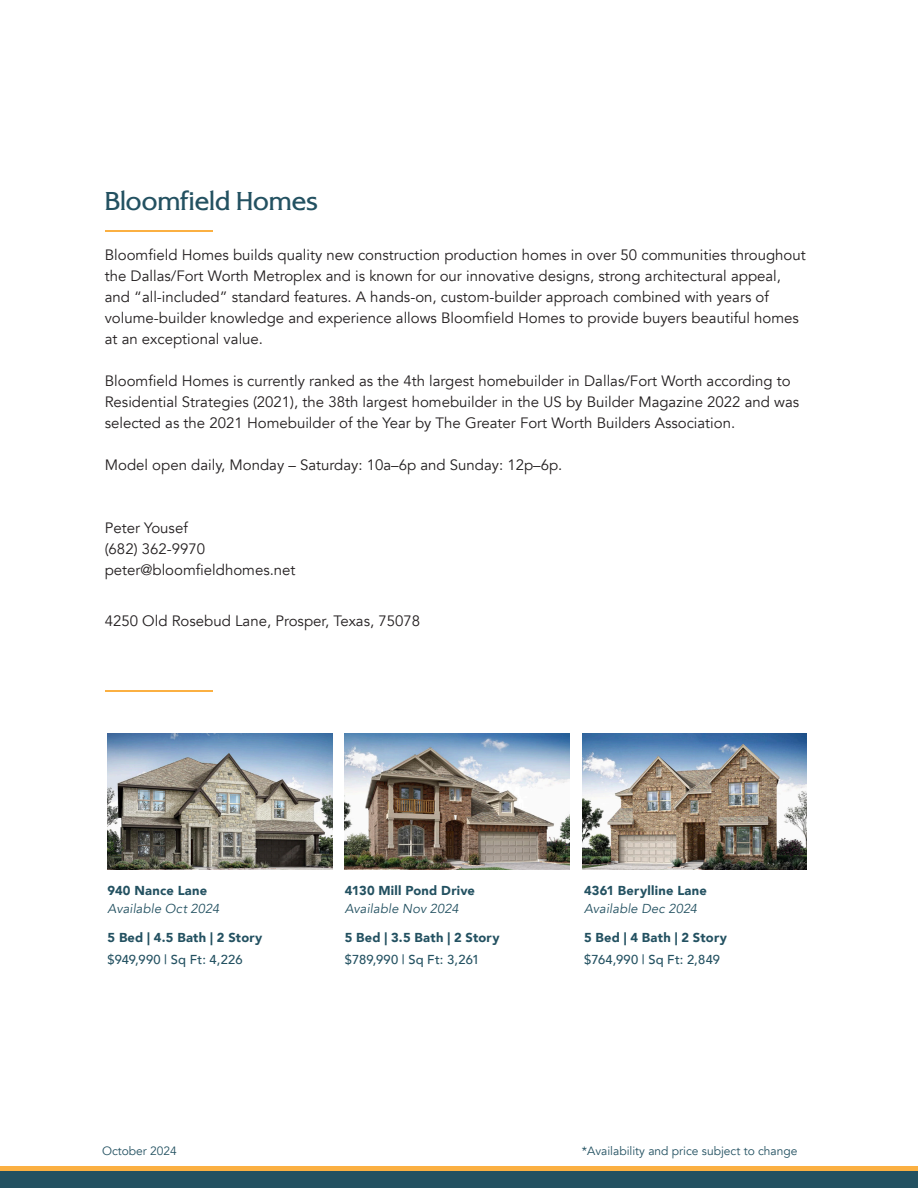
<style>
.page{position:relative;width:918px;height:1188px;background:#fff}
.page>*{position:absolute;margin:0;border:0;box-sizing:border-box;transform-origin:0 0}
.t1{font:500 27px "Alexon RR";color:#235161}
.t2{font:15px "Avenir";color:#231f20}
.t3{font:900 12.9px/22px "Avenir";letter-spacing:.02em;color:#235161}
.t4{font:500 12.9px/22px "Avenir";letter-spacing:.025em;color:#235161}
.t5{font:italic 12.9px/18.1px "Avenir";letter-spacing:.01em;color:#235161}
.t6{font:12px "Avenir";color:#235161}
.s1{font-weight:900;font-style:normal}
.s2{font-weight:500}
.s3{font-weight:400;font-style:italic}
.s4{font-weight:900}
</style>
<div class="page">
<svg style="left:0;top:1166px;width:918px;height:6px;background:#d7a047"></svg>
<div style="left:0;top:1172px;width:918px;height:16px;background:#235161"></div>
<hr style="left:105px;top:230px;width:108px;height:1px;background:#fbb042">
<hr style="left:105px;top:690px;width:108px;height:2px;background:#fbb042">
<img style="left:108px;top:734px;width:224px;height:135px">
<img style="left:345px;top:734px;width:224px;height:135px">
<img style="left:582px;top:734px;width:225px;height:135px">
<p class="t1" style="left:105px;top:186px;width:214px">Bloomfield Homes</p>
<p class="t2" style="left:105px;top:245px;width:703px">Bloomfield Homes builds quality new construction production homes in over 50 communities throughout</p>
<p class="t2" style="left:105px;top:266px;width:678px">the Dallas/Fort Worth Metroplex and is known for our innovative designs, strong architectural appeal,</p>
<p class="t2" style="left:105px;top:287px;width:666px">and “all-included” standard features. A hands-on, custom-builder approach combined with years of</p>
<p class="t2" style="left:105px;top:308px;width:696px">volume-builder knowledge and experience allows Bloomfield Homes to provide buyers beautiful homes</p>
<p class="t2" style="left:105px;top:329px;width:160px">at an exceptional value.</p>
<p class="t2" style="left:105px;top:371px;width:688px">Bloomfield Homes is currently ranked as the 4th largest homebuilder in Dallas/Fort Worth according to</p>
<p class="t2" style="left:105px;top:392px;width:696px">Residential Strategies (2021), the 38th largest homebuilder in the US by Builder Magazine 2022 and was</p>
<p class="t2" style="left:105px;top:413px;width:632px">selected as the 2021 Homebuilder of the Year by The Greater Fort Worth Builders Association.</p>
<p class="t2" style="left:105px;top:455px;width:459px">Model open daily, Monday – Saturday: 10a–6p and Sunday: 12p–6p.</p>
<p class="t2" style="left:105px;top:519px;width:85px">Peter Yousef</p>
<p class="t2" style="left:105px;top:540px;width:102px">(682) 362-9970</p>
<p class="t2" style="left:105px;top:561px;width:192px">peter@bloomfieldhomes.net</p>
<p class="t2" style="left:105px;top:612px;width:317px">4250 Old Rosebud Lane, Prosper, Texas, 75078</p>
<p class="t5" style="left:108px;top:882px;width:113px"><span class="s1">940 Nance Lane<br></span>Available Oct 2024</p>
<p class="t3" style="left:108px;top:926px;width:156px">5 Bed | 4.5 Bath | 2 Story <span class="s2">$949,990 | Sq Ft: 4,226</span></p>
<p class="t3" style="left:345px;top:881px;width:132px;line-height:18.1px">4130 Mill Pond Drive<br><span class="s3">Available Nov 2024</span></p>
<p class="t3" style="left:345px;top:926px;width:156px">5 Bed | 3.5 Bath | 2 Story <span class="s2">$789,990 | Sq Ft: 3,261</span></p>
<p class="t3" style="left:584px;top:881px;width:124px;line-height:18.1px">4361 Berylline Lane<br><span class="s3">Available Dec 2024</span></p>
<p class="t4" style="left:584px;top:926px;width:145px"><span class="s4">5 Bed | 4 Bath | 2 Story </span>$764,990 | Sq Ft: 2,849</p>
<p class="t6" style="left:102px;top:1144px;width:76px">October 2024</p>
<p class="t6" style="left:582px;top:1144px;width:217px">*Availability and price subject to change</p>
</div>
